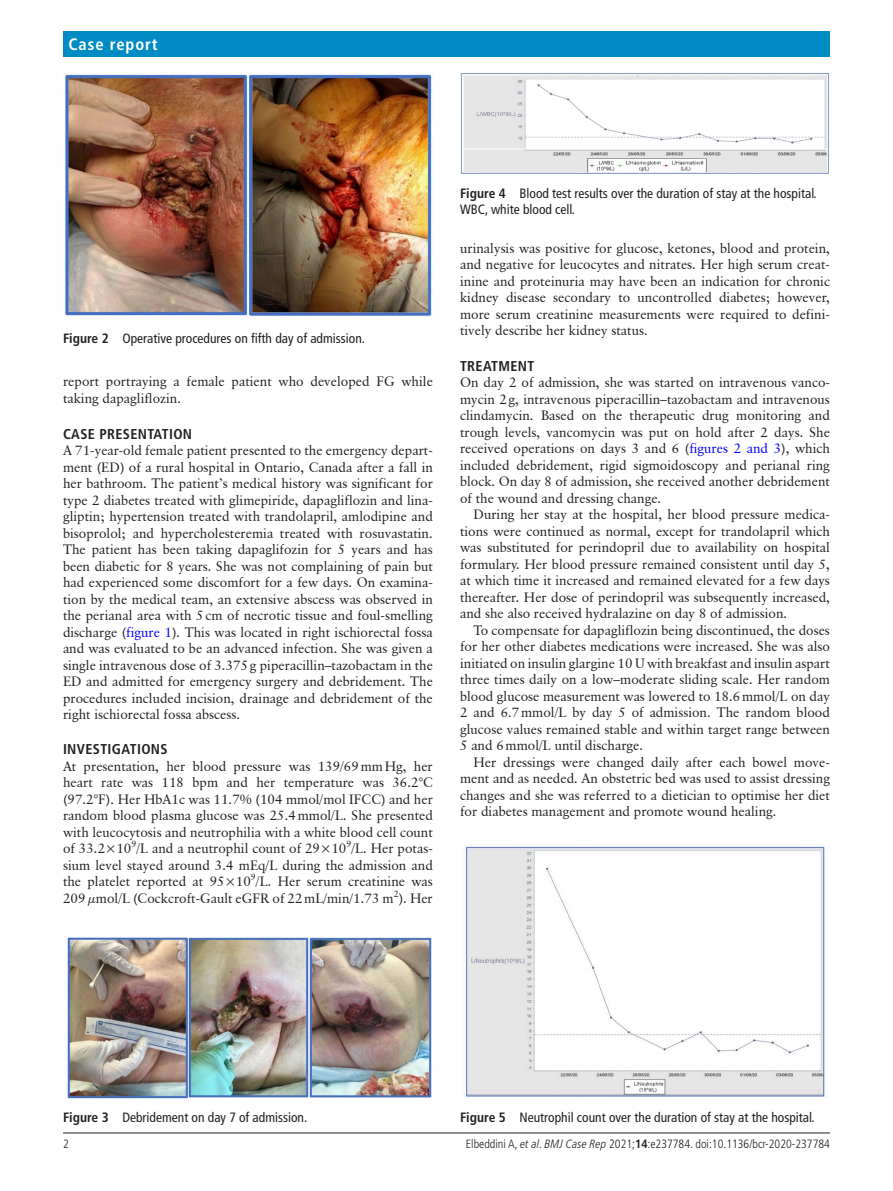
<style>
.page{position:relative;width:893px;height:1191px;background:#fff}
.page>*{position:absolute;margin:0;border:0;box-sizing:border-box;transform-origin:0 0}
.t1{font:700 condensed 16.5px "Frutiger LT Pro";letter-spacing:.055em;color:#fff}
.t2{font:700 condensed 14.25px "Frutiger LT Pro";letter-spacing:.025em;color:#231f20}
.t3{font:13.5px/16.5px "Classical Garamond BT";color:#231f20;text-align:justify}
.t4{font:condensed 13.5px/16.5px "Frutiger LT Pro";color:#231f20}
.t5{font:300 condensed 12px "Frutiger LT Pro";color:#231f20}
.s1{font-weight:700}
.s2{color:#00f}
.s3{font-style:italic}
</style>
<div class="page">
<hr style="left:63px;top:1132px;width:767px;height:1px;background:#231f20">
<div style="left:63px;top:31px;width:767px;height:25px;background:#008bc5"></div>
<img style="left:65px;top:74px;width:367px;height:242px">
<img style="left:67px;top:937px;width:365px;height:161px">
<img style="left:460px;top:73px;width:369px;height:101px">
<img style="left:465px;top:846px;width:360px;height:251px">
<p class="t1" style="left:69px;top:34px;width:91px">Case report</p>
<p class="t4" style="left:63px;top:330px;width:304px"><span class="s1">Figure 2</span> Operative procedures on fifth day of admission.</p>
<p class="t3" style="left:63px;top:373px;width:371px;line-height:17px">report portraying a female patient who developed FG while taking dapagliflozin.</p>
<p class="t2" style="left:63px;top:425px;width:131px">CASE PRESENTATION</p>
<p class="t3" style="left:63px;top:442px;width:371px">A 71-year-old female patient presented to the emergency depart&shy;ment (ED) of a rural hospital in Ontario, Canada after a fall in her bathroom. The patient’s medical history was significant for type 2 diabetes treated with glimepiride, dapagliflozin and lina&shy;gliptin; hypertension treated with trandolapril, amlodipine and bisoprolol; and hypercholesteremia treated with rosuvastatin.<br>The patient has been taking dapaglifozin for 5 years and has been diabetic for 8 years. She was not complaining of pain but had experienced some discomfort for a few days. On examina&shy;tion by the medical team, an extensive abscess was observed in the perianal area with 5cm of necrotic tissue and foul-smelling discharge (<span class="s2">figure 1</span>). This was located in right ischiorectal fossa and was evaluated to be an advanced infection. She was given a single intravenous dose of 3.375g piperacillin–tazobactam in the ED and admitted for emergency surgery and debridement. The procedures included incision, drainage and debridement of the right ischiorectal fossa abscess.</p>
<p class="t2" style="left:63px;top:741px;width:106px">INVESTIGATIONS</p>
<p class="t3" style="left:63px;top:757px;width:371px">At presentation, her blood pressure was 139/69mmHg, her heart rate was 118 bpm and her temperature was 36.2°C (97.2°F). Her HbA1c was 11.7% (104 mmol/mol IFCC) and her random blood plasma glucose was 25.4mmol/L. She presented with leucocytosis and neutrophilia with a white blood cell count of 33.2×10<sup>9</sup>/L and a neutrophil count of 29×10<sup>9</sup>/L. Her potas&shy;sium level stayed around 3.4 mEq/L during the admission and the platelet reported at 95×10<sup>9</sup>/L. Her serum creatinine was 209 μmol/L (Cockcroft-Gault eGFR of 22mL/min/1.73 m<sup>2</sup>). Her</p>
<p class="t4" style="left:460px;top:185px;width:358px"><span class="s1">Figure 4</span> Blood test results over the duration of stay at the hospital.<br>WBC, white blood cell.</p>
<p class="t3" style="left:460px;top:240px;width:371px">urinalysis was positive for glucose, ketones, blood and protein, and negative for leucocytes and nitrates. Her high serum creat&shy;inine and proteinuria may have been an indication for chronic kidney disease secondary to uncontrolled diabetes; however, more serum creatinine measurements were required to defini&shy;tively describe her kidney status.</p>
<p class="t2" style="left:460px;top:357px;width:76px">TREATMENT</p>
<p class="t3" style="left:460px;top:374px;width:371px">On day 2 of admission, she was started on intravenous vanco&shy;mycin 2g, intravenous piperacillin–tazobactam and intravenous clindamycin. Based on the therapeutic drug monitoring and trough levels, vancomycin was put on hold after 2 days. She received operations on days 3 and 6 (<span class="s2">figures 2 and 3</span>), which included debridement, rigid sigmoidoscopy and perianal ring block. On day 8 of admission, she received another debridement of the wound and dressing change.</p>
<p class="t3" style="left:460px;top:506px;width:371px;text-indent:14px">During her stay at the hospital, her blood pressure medica&shy;tions were continued as normal, except for trandolapril which was substituted for perindopril due to availability on hospital formulary. Her blood pressure remained consistent until day 5, at which time it increased and remained elevated for a few days thereafter. Her dose of perindopril was subsequently increased, and she also received hydralazine on day 8 of admission.</p>
<p class="t3" style="left:460px;top:621px;width:371px;text-indent:14px">To compensate for dapagliflozin being discontinued, the doses for her other diabetes medications were increased. She was also initiated on insulin glargine 10 U with breakfast and insulin aspart three times daily on a low–moderate sliding scale. Her random blood glucose measurement was lowered to 18.6mmol/L on day 2 and 6.7mmol/L by day 5 of admission. The random blood glucose values remained stable and within target range between 5 and 6mmol/L until discharge.</p>
<p class="t3" style="left:460px;top:753px;width:371px;text-indent:14px">Her dressings were changed daily after each bowel move&shy;ment and as needed. An obstetric bed was used to assist dressing changes and she was referred to a dietician to optimise her diet for diabetes management and promote wound healing.</p>
<p class="t4" style="left:63px;top:1109px;width:246px"><span class="s1">Figure 3</span> Debridement on day 7 of admission.</p>
<p class="t4" style="left:460px;top:1109px;width:356px"><span class="s1">Figure 5</span> Neutrophil count over the duration of stay at the hospital.</p>
<p class="t5" style="left:63px;top:1136px;width:7px">2</p>
<p class="t5" style="left:466px;top:1136px;width:365px">Elbeddini A, <span class="s3">et al</span>. <span class="s3">BMJ Case Rep</span> 2021;<span class="s1">14</span>:e237784. doi:10.1136/bcr-2020-237784</p>
</div>
